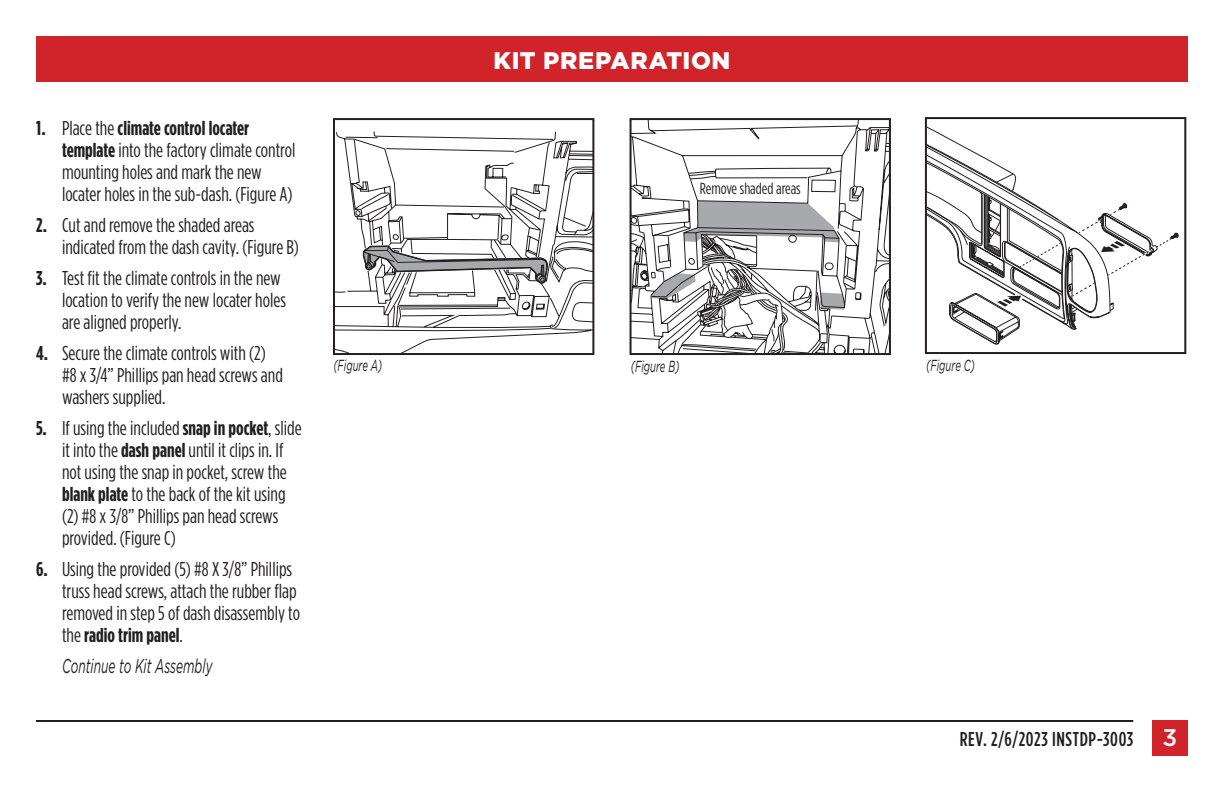
<style>
.page{position:relative;width:1224px;height:792px;background:#fff}
.page>*{position:absolute;margin:0;border:0;box-sizing:border-box;transform-origin:0 0}
.t1{font:900 24px "Gotham";letter-spacing:.025em;color:#fff}
.t2{font:20px/22px "Gotham Condensed";color:#231f20}
.t3{font:500 20px "Gotham Condensed";letter-spacing:.03em;color:#231f20}
.t4{font:italic 20px "Gotham";color:#231f20;scale:.6 1}
.t5{font:italic 16px "Gotham";color:#231f20;scale:.6 1}
.t6{font:16px "Gotham Condensed";color:#231f20}
.s1{font-weight:700}
.s2{font-family:"Gotham";font-size:24px;color:#fff}
</style>
<div class="page">
<div style="left:36px;top:36px;width:1152px;height:45px;background:#d1232a"></div>
<hr style="left:36px;top:720px;width:1097px;height:2px;background:#231f20">
<div style="left:1152px;top:720px;width:36px;height:36px;background:#d1232a"></div>
<svg style="left:336px;top:131px;width:255px;height:221px"></svg>
<svg style="left:362px;top:245px;width:186px;height:40px"></svg>
<div style="left:333px;top:118px;width:261px;height:237px;border:2px solid #231f20"></div>
<svg style="left:633px;top:121px;width:255px;height:231px"></svg>
<svg style="left:633px;top:167px;width:250px;height:185px"></svg>
<div style="left:630px;top:118px;width:261px;height:237px;border:2px solid #231f20"></div>
<svg style="left:928px;top:127px;width:250px;height:217px"></svg>
<div style="left:925px;top:117px;width:261px;height:237px;border:2px solid #231f20"></div>
<p class="t2" style="left:62px;top:117px;width:235px;text-indent:-26px"><span class="s1">1.</span> Place the <span class="s1">climate control locater template</span> into the factory climate control mounting holes and mark the new locater holes in the sub-dash. (Figure A)</p>
<p class="t2" style="left:62px;top:214px;width:239px;text-indent:-26px"><span class="s1">2.</span> Cut and remove the shaded areas indicated from the dash cavity. (Figure B)</p>
<p class="t2" style="left:62px;top:267px;width:225px;text-indent:-26px"><span class="s1">3.</span> Test fit the climate controls in the new location to verify the new locater holes are aligned properly.</p>
<p class="t2" style="left:62px;top:342px;width:222px;text-indent:-26px"><span class="s1">4.</span> Secure the climate controls with (2) #8 x 3/4” Phillips pan head screws and washers supplied.</p>
<p class="t2" style="left:62px;top:417px;width:241px;text-indent:-26px"><span class="s1">5.</span> If using the included <span class="s1">snap in pocket</span>, slide it into the <span class="s1">dash panel</span> until it clips in. If not using the snap in pocket, screw the <span class="s1">blank plate</span> to the back of the kit using (2) #8 x 3/8” Phillips pan head screws provided. (Figure C)</p>
<p class="t2" style="left:62px;top:558px;width:240px;text-indent:-26px"><span class="s1">6.</span> Using the provided (5) #8 X 3/8” Phillips truss head screws, attach the rubber flap removed in step 5 of dash disassembly to the <span class="s1">radio trim panel</span>.</p>
<p class="t4" style="left:62px;top:655px;width:252px">Continue to Kit Assembly</p>
<p class="t1" style="left:494px;top:47px;width:238px">KIT PREPARATION</p>
<p class="t6" style="left:700px;top:179px;width:102px">Remove shaded areas</p>
<p class="t5" style="left:333px;top:357px;width:83px">(Figure A)</p>
<p class="t5" style="left:631px;top:358px;width:83px">(Figure B)</p>
<p class="t5" style="left:926px;top:357px;width:83px">(Figure C)</p>
<p class="t3" style="left:960px;top:728px;width:219px">REV. 2/6/2023 INSTDP-3003 <span class="s2">3</span></p>
</div>
